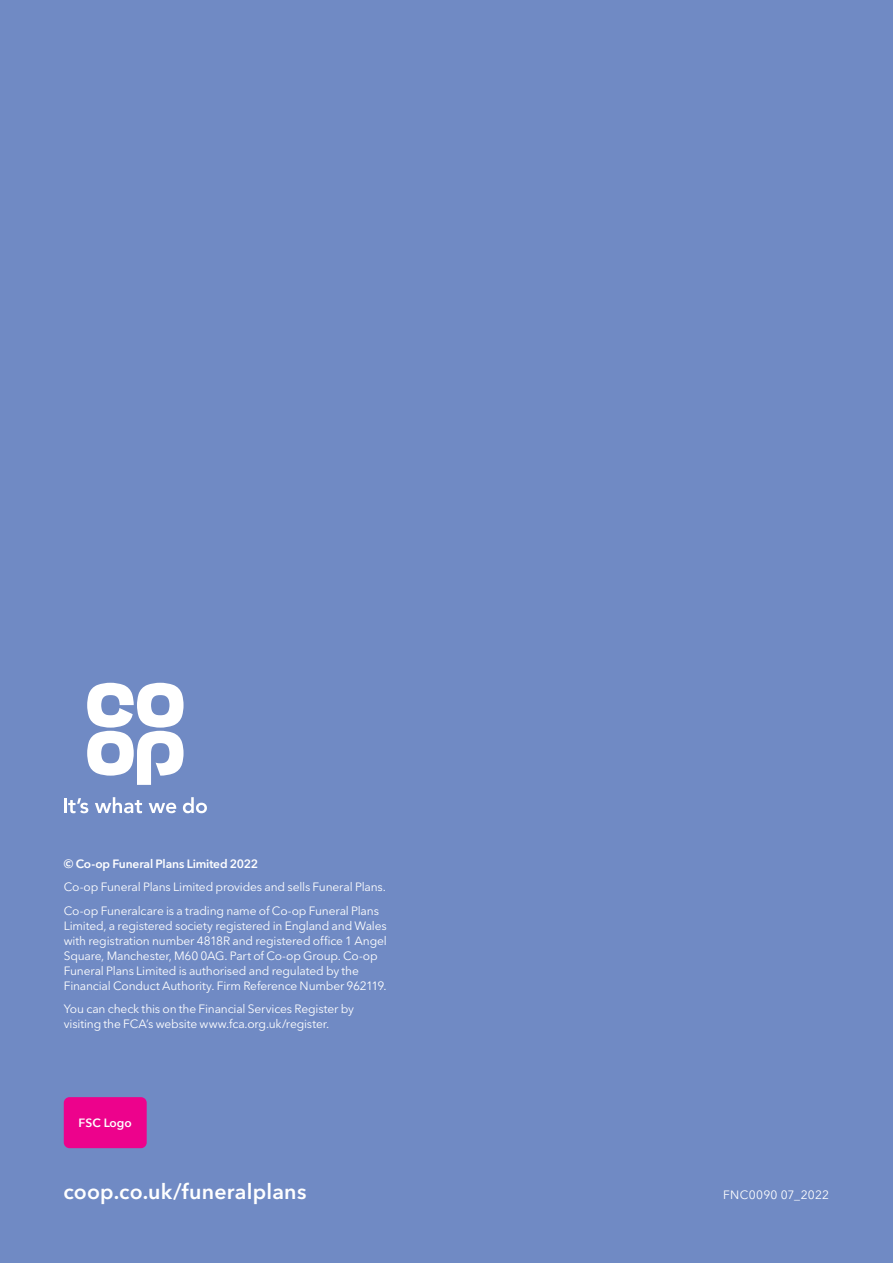
<style>
.page{position:relative;width:893px;height:1263px;background:#708ac4}
.page>*{position:absolute;margin:0;border:0;box-sizing:border-box;transform-origin:0 0}
.t1{font:600 21.3px "Avenir Next LT Pro";letter-spacing:.01em;color:#fff}
.t2{font:12px/15px "Avenir Next LT Pro";letter-spacing:-.015em;color:#fff}
.t3{font:600 12px "Avenir Next LT Pro";letter-spacing:-.01em;color:#fff}
.t4{font:12px "Avenir Next LT Pro";letter-spacing:.02em;color:#fff}
.t5{font:600 12px "Avenir Next";color:#fff}
</style>
<div class="page">
<svg style="left:87px;top:683px;width:97px;height:102px"></svg>
<svg style="left:64px;top:798px;width:24px;height:15px"></svg>
<svg style="left:95px;top:797px;width:47px;height:16px"></svg>
<svg style="left:149px;top:803px;width:27px;height:10px"></svg>
<svg style="left:183px;top:797px;width:24px;height:16px"></svg>
<div style="left:64px;top:1097px;width:83px;height:51px;background:#ed028c;border-radius:6px"></div>
<p class="t3" style="left:64px;top:856px;width:196px">© Co-op Funeral Plans Limited 2022</p>
<p class="t2" style="left:64px;top:879px;width:324px">Co-op Funeral Plans Limited provides and sells Funeral Plans.</p>
<p class="t2" style="left:64px;top:903px;width:325px">Co-op Funeralcare is a trading name of Co-op Funeral Plans Limited, a registered society registered in England and Wales with registration number 4818R and registered office 1 Angel Square, Manchester, M60 0AG. Part of Co-op Group. Co-op Funeral Plans Limited is authorised and regulated by the Financial Conduct Authority. Firm Reference Number 962119.</p>
<p class="t2" style="left:64px;top:1001px;width:292px">You can check this on the Financial Services Register by visiting the FCA’s website www.fca.org.uk/register.</p>
<p class="t5" style="left:79px;top:1112px;width:55px">FSC Logo</p>
<p class="t1" style="left:63px;top:1179px;width:244px">coop.co.uk/funeralplans</p>
<p class="t4" style="left:723px;top:1188px;width:107px">FNC0090 07_2022</p>
</div>
